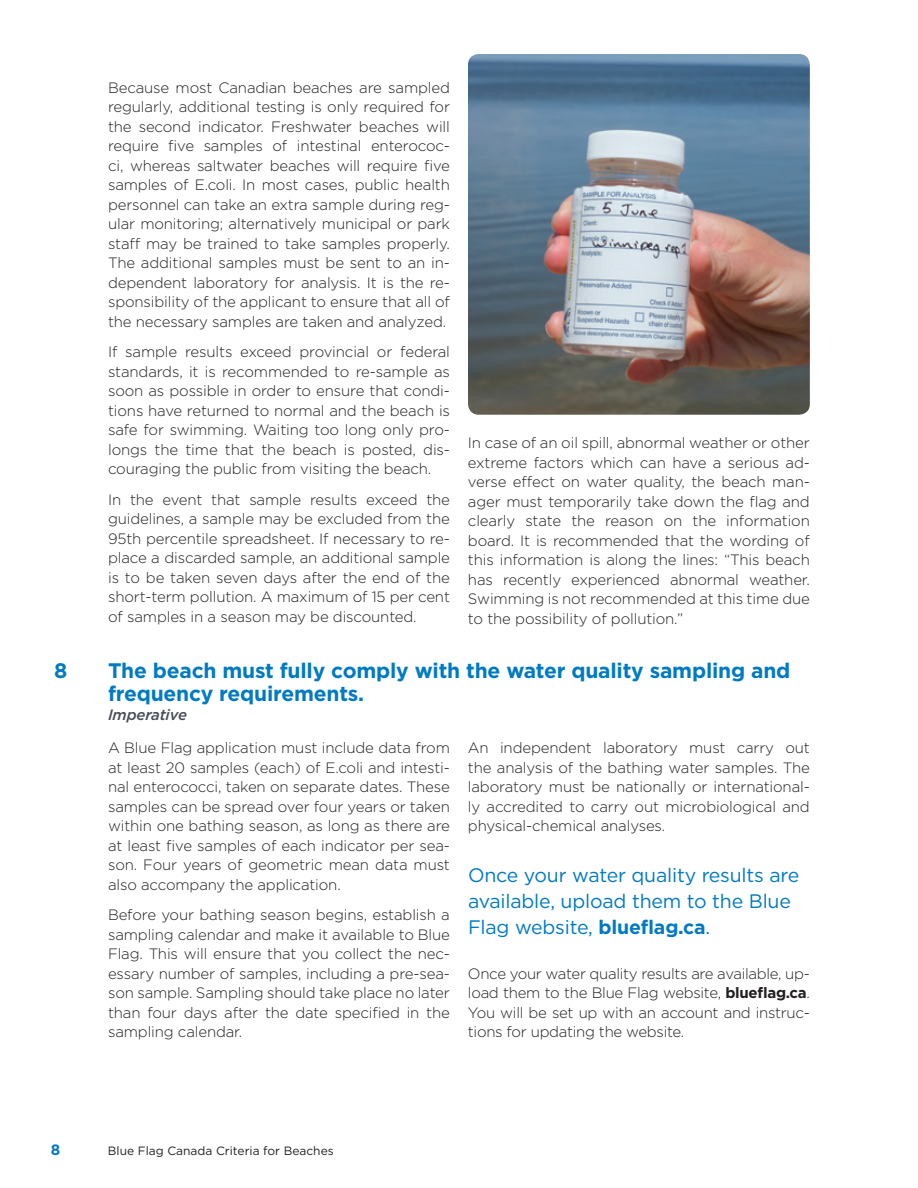
<style>
.page{position:relative;width:918px;height:1188px;background:#fff}
.page>*{position:absolute;margin:0;border:0;box-sizing:border-box;transform-origin:0 0}
.t1{font:700 21px/22.5px "Gotham";letter-spacing:-.01em;color:#007ac2}
.t2{font:19.5px/26.2px "Gotham";letter-spacing:-.01em;color:#007ac2}
.t3{font:300 15px/19.5px "Gotham";letter-spacing:-.01em;color:#231f20;text-align:justify}
.t4{font:italic 500 15px "Gotham";letter-spacing:-.01em;color:#464b54}
.t5{font:700 15px "Gotham";color:#007ac2}
.t6{font:12px "Gotham";color:#231f20}
.s1{font-weight:700}
</style>
<div class="page">
<img style="left:468px;top:54px;width:342px;height:361px">
<p class="t3" style="left:108px;top:78px;width:343px">Because most Canadian beaches are sampled regularly, additional testing is only required for the second indicator. Freshwater beaches will require five samples of intestinal enterococ&shy;ci, whereas saltwater beaches will require five samples of E.coli. In most cases, public health personnel can take an extra sample during reg&shy;ular monitoring; alternatively municipal or park staff may be trained to take samples properly.<br>The additional samples must be sent to an in&shy;dependent laboratory for analysis. It is the re&shy;sponsibility of the applicant to ensure that all of the necessary samples are taken and analyzed.</p>
<p class="t3" style="left:108px;top:342px;width:343px">If sample results exceed provincial or federal standards, it is recommended to re-sample as soon as possible in order to ensure that condi&shy;tions have returned to normal and the beach is safe for swimming. Waiting too long only pro&shy;longs the time that the beach is posted, dis&shy;couraging the public from visiting the beach.</p>
<p class="t3" style="left:108px;top:489px;width:343px">In the event that sample results exceed the guidelines, a sample may be excluded from the 95th percentile spreadsheet. If necessary to re&shy;place a discarded sample, an additional sample is to be taken seven days after the end of the short-term pollution. A maximum of 15 per cent of samples in a season may be discounted.</p>
<p class="t3" style="left:468px;top:433px;width:343px">In case of an oil spill, abnormal weather or other extreme factors which can have a serious ad&shy;verse effect on water quality, the beach man&shy;ager must temporarily take down the flag and clearly state the reason on the information board. It is recommended that the wording of this information is along the lines: “This beach has recently experienced abnormal weather.<br>Swimming is not recommended at this time due to the possibility of pollution.”</p>
<h1 class="t1" style="left:54px;top:659px;width:15px">8</h1>
<h1 class="t1" style="left:108px;top:659px;width:684px">The beach must fully comply with the water quality sampling and frequency requirements.</h1>
<p class="t4" style="left:108px;top:705px;width:81px">Imperative</p>
<p class="t3" style="left:108px;top:738px;width:343px">A Blue Flag application must include data from at least 20 samples (each) of E.coli and intesti&shy;nal enterococci, taken on separate dates. These samples can be spread over four years or taken within one bathing season, as long as there are at least five samples of each indicator per sea&shy;son. Four years of geometric mean data must also accompany the application.</p>
<p class="t3" style="left:108px;top:905px;width:343px">Before your bathing season begins, establish a sampling calendar and make it available to Blue Flag. This will ensure that you collect the nec&shy;essary number of samples, including a pre-sea&shy;son sample. Sampling should take place no later than four days after the date specified in the sampling calendar.</p>
<p class="t3" style="left:468px;top:738px;width:343px">An independent laboratory must carry out the analysis of the bathing water samples. The laboratory must be nationally or international&shy;ly accredited to carry out microbiological and physical-chemical analyses.</p>
<h2 class="t2" style="left:468px;top:861px;width:333px">Once your water quality results are available, upload them to the Blue<br>Flag website, <span class="s1">blueflag.ca</span>.</h2>
<p class="t3" style="left:468px;top:963px;width:343px">Once your water quality results are available, up&shy;load them to the Blue Flag website, <span class="s1">blueflag.ca</span>.<br>You will be set up with an account and instruc&shy;tions for updating the website.</p>
<p class="t5" style="left:51px;top:1139px;width:11px">8</p>
<p class="t6" style="left:108px;top:1143px;width:227px">Blue Flag Canada Criteria for Beaches</p>
</div>
